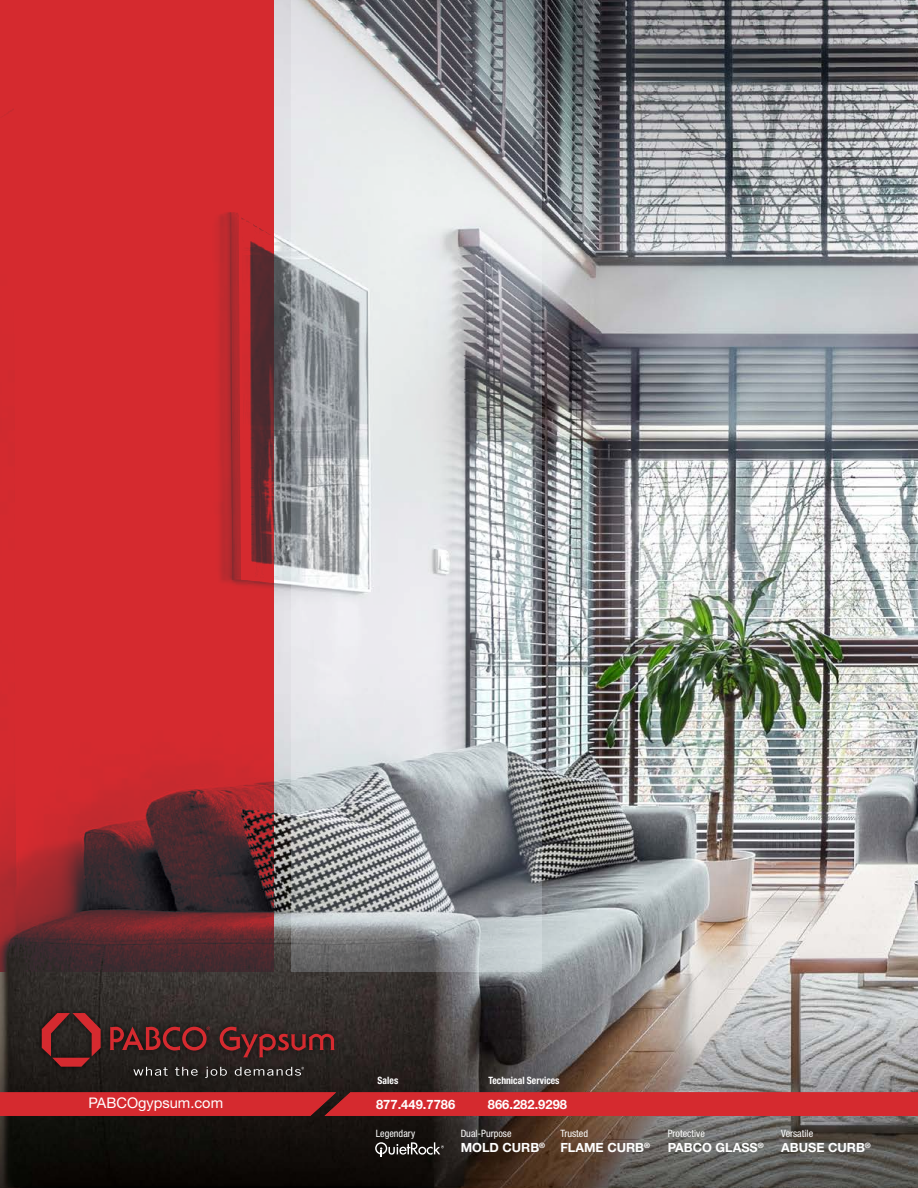
<style>
.page{position:relative;width:918px;height:1188px;background:#fff}
.page>*{position:absolute;margin:0;border:0;box-sizing:border-box;transform-origin:0 0}
.t1{font:14.55px "Helvetica Neue LT Pro";color:#fff}
.t2{font:700 12.9px "Helvetica Neue LT Pro";color:#fff}
.t3{font:700 12.6px "Helvetica Neue LT Pro";color:#fff}
.t4{font:condensed 10.2px "Helvetica Neue LT Pro";color:#fff}
.t5{font:700 condensed 10.2px "Helvetica Neue LT Pro";color:#fff;scale:.95 1}
</style>
<div class="page">
<img style="left:0;top:0;width:918px;height:1188px">
<svg style="left:291px;top:0;width:250px;height:972px;background:#bbbec1"></svg>
<svg style="left:0;top:0;width:274px;height:972px;background:#bc292e"></svg>
<svg style="left:375px;top:1142px;width:69px;height:15px"></svg>
<div style="left:0;top:1092px;width:918px;height:24px;background:#d52a2f"></div>
<div style="left:35px;top:1006px;width:307px;height:78px;background:#000;opacity:.65"></div>
<svg style="left:42px;top:1013px;width:59px;height:54px;background:#612323"></svg>
<svg style="left:220px;top:1027px;width:115px;height:30px;background:#552424"></svg>
<svg style="left:110px;top:1027px;width:100px;height:24px;background:#662323"></svg>
<svg style="left:133px;top:1067px;width:35px;height:9px"></svg>
<svg style="left:175px;top:1067px;width:23px;height:9px"></svg>
<svg style="left:205px;top:1067px;width:22px;height:11px"></svg>
<svg style="left:235px;top:1067px;width:69px;height:9px"></svg>
<p class="t5" style="left:378px;top:1074px;width:23px">Sales</p>
<p class="t5" style="left:489px;top:1074px;width:76px">Technical Services</p>
<p class="t1" style="left:89px;top:1094px;width:136px">PABCOgypsum.com</p>
<p class="t2" style="left:376px;top:1096px;width:81px">877.449.7786</p>
<p class="t2" style="left:488px;top:1096px;width:81px">866.282.9298</p>
<p class="t4" style="left:376px;top:1127px;width:41px">Legendary</p>
<p class="t4" style="left:461px;top:1127px;width:52px">Dual-Purpose</p>
<p class="t3" style="left:461px;top:1140px;width:86px">MOLD CURB<sup>®</sup></p>
<p class="t4" style="left:560px;top:1127px;width:29px">Trusted</p>
<p class="t3" style="left:560px;top:1140px;width:91px">FLAME CURB<sup>®</sup></p>
<p class="t4" style="left:668px;top:1127px;width:39px">Protective</p>
<p class="t3" style="left:668px;top:1140px;width:97px">PABCO GLASS<sup>®</sup></p>
<p class="t4" style="left:781px;top:1127px;width:33px">Versatile</p>
<p class="t3" style="left:781px;top:1140px;width:91px">ABUSE CURB<sup>®</sup></p>
</div>
